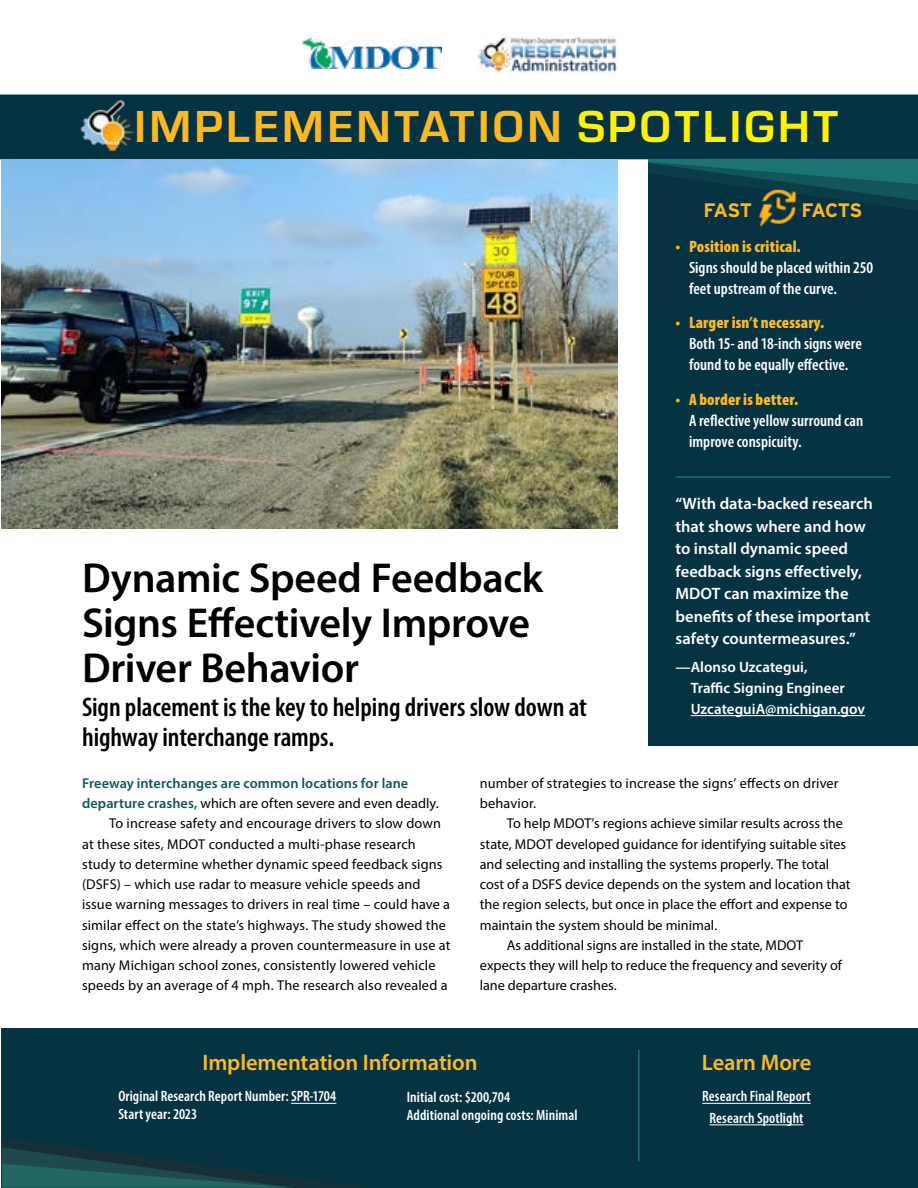
<style>
.page{position:relative;width:918px;height:1188px;background:#fff}
.page>*{position:absolute;margin:0;border:0;box-sizing:border-box;transform-origin:0 0}
.t1{font:700 46.5px "Eurostile";letter-spacing:.075em;color:#fdb924}
.t2{font:600 42px/45px "Myriad Pro";letter-spacing:-.01em;color:#000}
.Team_List_-_Back_cover{font:600 condensed 27px/30px "Myriad Pro";letter-spacing:-.005em;color:#000}
.Project_Info_Header{font:600 22.5px "Myriad Pro";letter-spacing:-.005em;color:#fdb924}
.Fast_Facts{font:700 19.5px "Interstate";letter-spacing:-.035em;color:#fdb924}
.t3{font:600 condensed 16.5px/21px "Myriad Pro";letter-spacing:.005em;color:#fff}
.Team_List_-_Back_cover-2{font:600 16.5px/22.5px "Myriad Pro";color:#fff}
.Team_List_-_Back_cover-3{font:600 condensed 15px "Myriad Pro";letter-spacing:.005em;color:#fff}
.Team_List_-_Back_cover-4{font:600 15px/21px "Myriad Pro";color:#fff}
.Body_Copy{font:14.25px/20.2px "Myriad Pro";letter-spacing:.005em;color:#000}
.Body_Copy-2{font:600 14.25px/20.2px "Myriad Pro";letter-spacing:.005em;color:#13565a}
.s1{color:#fff200}
.s2{font-weight:900;color:#fdb924}
.s3{font-weight:400;color:#000}
</style>
<div class="page">
<img style="left:302px;top:38px;width:139px;height:31px">
<img style="left:477px;top:38px;width:140px;height:35px">
<div style="left:0;top:94px;width:918px;height:65px;background:#063342"></div>
<div style="left:648px;top:159px;width:270px;height:160px;background:#073242"></div>
<svg style="left:648px;top:159px;width:270px;height:51px"></svg>
<div style="left:1px;top:1029px;width:917px;height:159px;background:#063342"></div>
<svg style="left:2px;top:1138px;width:362px;height:50px"></svg>
<img style="left:1px;top:159px;width:616px;height:370px">
<div style="left:648px;top:312px;width:270px;height:434px;background:#063342"></div>
<img style="left:758px;top:189px;width:38px;height:38px">
<hr style="left:691px;top:715px;width:174px;height:1px;background:#fff">
<hr style="left:291px;top:1103px;width:45px;height:1px;background:#fff">
<hr style="left:702px;top:1103px;width:109px;height:1px;background:#fff">
<hr style="left:710px;top:1124px;width:94px;height:1px;background:#fff">
<hr style="left:638px;top:1050px;width:2px;height:111px;background:#1a7370">
<hr style="left:676px;top:476px;width:214px;height:2px;background:#1a7370">
<img style="left:79px;top:100px;width:54px;height:51px">
<p class="t1" style="left:135px;top:93px;width:705px">IMPLEMENTATION <span class="s1">SPOTLIGHT</span></p>
<p class="Fast_Facts" style="left:703px;top:200px;width:50px">FAST</p>
<p class="Fast_Facts" style="left:801px;top:200px;width:63px">FACTS</p>
<p class="t3" style="left:689px;top:236px;width:186px;text-indent:-14px"><span class="s2">• Position is critical.<br></span>Signs should be placed within 250 feet upstream of the curve.</p>
<p class="t3" style="left:689px;top:312px;width:174px;text-indent:-14px"><span class="s2">• Larger isn’t necessary.<br></span>Both 15- and 18-inch signs were found to be equally effective.</p>
<p class="t3" style="left:689px;top:389px;width:176px;text-indent:-14px"><span class="s2">• A border is better.<br></span>A reflective yellow surround can improve conspicuity.</p>
<p class="Team_List_-_Back_cover-2" style="left:676px;top:492px;width:199px">“With data-backed research that shows where and how to install dynamic speed feedback signs effectively,<br>MDOT can maximize the benefits of these important safety countermeasures.”</p>
<p class="Team_List_-_Back_cover-4" style="left:691px;top:656px;width:176px;text-indent:-15px">—Alonso Uzcategui,<br>Traffic Signing Engineer<br>UzcateguiA@michigan.gov</p>
<p class="t2" style="left:82px;top:554px;width:462px">Dynamic Speed Feedback<br>Signs Effectively Improve<br>Driver Behavior</p>
<p class="Team_List_-_Back_cover" style="left:82px;top:692px;width:506px">Sign placement is the key to helping drivers slow down at highway interchange ramps.</p>
<p class="Body_Copy-2" style="left:82px;top:773px;width:358px">Freeway interchanges are common locations for lane departure crashes, <span class="s3">which are often severe and even deadly.</span></p>
<p class="Body_Copy" style="left:82px;top:813px;width:370px;text-indent:27px">To increase safety and encourage drivers to slow down at these sites, MDOT conducted a multi-phase research study to determine whether dynamic speed feedback signs (DSFS) – which use radar to measure vehicle speeds and issue warning messages to drivers in real time – could have a similar effect on the state’s highways. The study showed the signs, which were already a proven countermeasure in use at many Michigan school zones, consistently lowered vehicle speeds by an average of 4 mph. The research also revealed a</p>
<p class="Body_Copy" style="left:480px;top:773px;width:360px">number of strategies to increase the signs’ effects on driver behavior.</p>
<p class="Body_Copy" style="left:480px;top:813px;width:372px;text-indent:27px">To help MDOT’s regions achieve similar results across the state, MDOT developed guidance for identifying suitable sites and selecting and installing the systems properly. The total cost of a DSFS device depends on the system and location that the region selects, but once in place the effort and expense to maintain the system should be minimal.</p>
<p class="Body_Copy" style="left:480px;top:935px;width:364px;text-indent:27px">As additional signs are installed in the state, MDOT expects they will help to reduce the frequency and severity of lane departure crashes.</p>
<p class="Project_Info_Header" style="left:203px;top:1048px;width:277px">Implementation Information</p>
<p class="Team_List_-_Back_cover-3" style="left:118px;top:1087px;width:220px">Original Research Report Number: SPR-1704</p>
<p class="Team_List_-_Back_cover-3" style="left:118px;top:1105px;width:80px">Start year: 2023</p>
<p class="Team_List_-_Back_cover-3" style="left:407px;top:1087px;width:105px">Initial cost: $200,704</p>
<p class="Team_List_-_Back_cover-3" style="left:407px;top:1105px;width:172px">Additional ongoing costs: Minimal</p>
<p class="Project_Info_Header" style="left:702px;top:1048px;width:111px">Learn More</p>
<p class="Team_List_-_Back_cover-3" style="left:702px;top:1087px;width:110px">Research Final Report</p>
<p class="Team_List_-_Back_cover-3" style="left:710px;top:1109px;width:95px">Research Spotlight</p>
</div>
